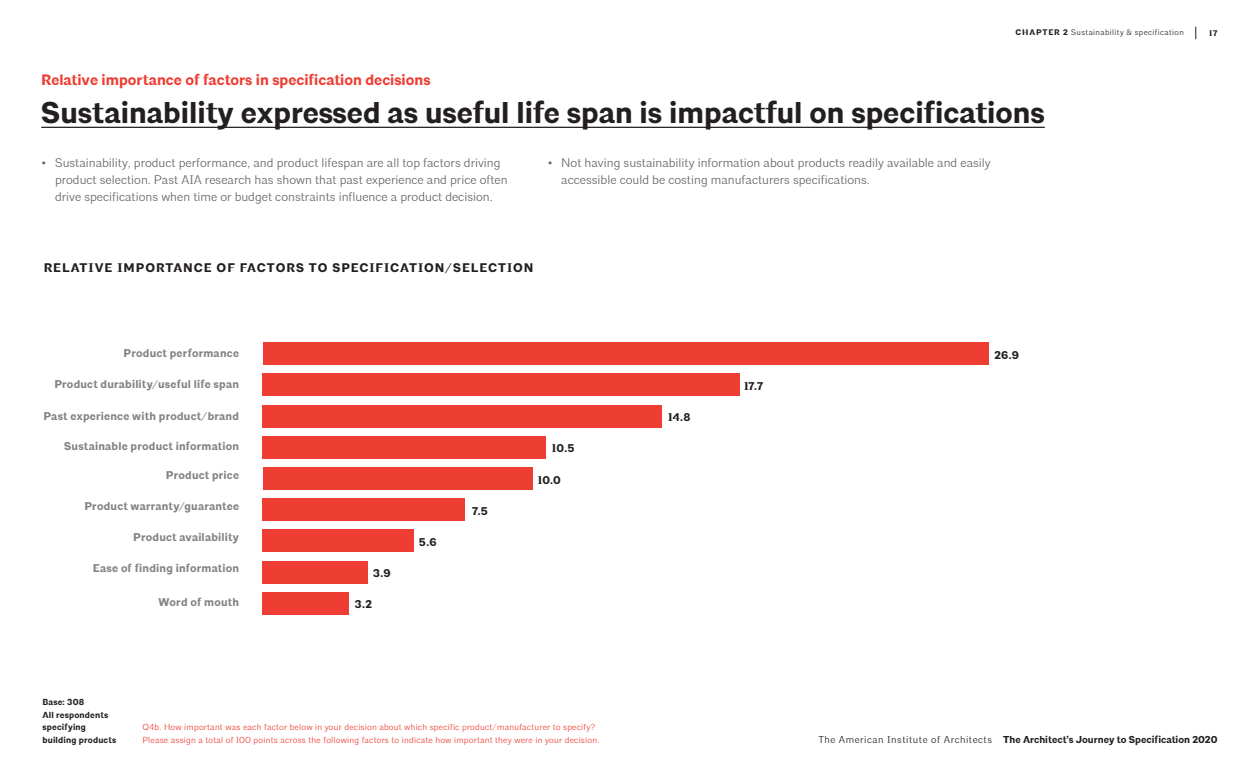
<style>
.page{position:relative;width:1260px;height:765px;background:#fff}
.page>*{position:absolute;margin:0;border:0;box-sizing:border-box;transform-origin:0 0}
.t1{font:700 30px "Architype";color:#231f20}
.t2{font:700 15px "Architype";color:#ee3e34}
.t3{font:300 12.5px/16.9px "Architype";color:#636366}
.t4{font:700 12.5px "Architype";letter-spacing:.08em;color:#231f20}
.t5{font:700 11.25px "Architype";letter-spacing:.02em;color:#808285}
.t6{font:700 11.25px "Architype";letter-spacing:.005em;color:#231f20}
.t7{font:700 10px "Architype";color:#231f20}
.t8{font:300 8.75px/12.5px "Architype";letter-spacing:.02em;color:#ee3e34}
.t9{font:700 8.75px/12.5px "Architype";letter-spacing:.02em;color:#231f20}
.t10{font:300 8.12px "Architype";letter-spacing:.05em;color:#231f20}
.t11{font:700 8.12px "Architype";color:#231f20}
.s1{font-weight:700}
.s2{font-weight:300}
</style>
<div class="page">
<div style="left:263px;top:343px;width:726px;height:22px;background:#ee3e34"></div>
<div style="left:263px;top:374px;width:477px;height:22px;background:#ee3e34"></div>
<div style="left:263px;top:405px;width:399px;height:22px;background:#ee3e34"></div>
<div style="left:263px;top:436px;width:283px;height:23px;background:#ee3e34"></div>
<div style="left:263px;top:467px;width:269px;height:23px;background:#ee3e34"></div>
<div style="left:263px;top:499px;width:202px;height:22px;background:#ee3e34"></div>
<div style="left:263px;top:530px;width:151px;height:22px;background:#ee3e34"></div>
<div style="left:263px;top:561px;width:105px;height:22px;background:#ee3e34"></div>
<div style="left:263px;top:592px;width:86px;height:23px;background:#ee3e34"></div>
<hr style="left:41px;top:127px;width:1004px;height:1px;background:#231f20">
<svg style="left:1195px;top:27px;width:1px;height:12px"></svg>
<p class="t2" style="left:41px;top:70px;width:391px">Relative importance of factors in specification decisions</p>
<p class="t10" style="left:1016px;top:28px;width:170px"><span class="s1">CHAPTER 2</span> Sustainability &amp; specification</p>
<p class="t11" style="left:1209px;top:28px;width:10px">17</p>
<h1 class="t1" style="left:41px;top:94px;width:1005px">Sustainability expressed as useful life span is impactful on specifications</h1>
<p class="t3" style="left:55px;top:154px;width:454px;text-indent:-14px">• Sustainability, product performance, and product lifespan are all top factors driving product selection. Past AIA research has shown that past experience and price often drive specifications when time or budget constraints influence a product decision.</p>
<p class="t3" style="left:561px;top:154px;width:431px;text-indent:-14px">• Not having sustainability information about products readily available and easily accessible could be costing manufacturers specifications.</p>
<p class="t4" style="left:44px;top:260px;width:491px">RELATIVE IMPORTANCE OF FACTORS TO SPECIFICATION/SELECTION</p>
<p class="t5" style="left:124px;top:346px;width:117px">Product performance</p>
<p class="t6" style="left:994px;top:348px;width:26px">26.9</p>
<p class="t6" style="left:744px;top:379px;width:21px">17.7</p>
<p class="t6" style="left:668px;top:410px;width:24px">14.8</p>
<p class="t6" style="left:552px;top:442px;width:24px">10.5</p>
<p class="t6" style="left:538px;top:473px;width:25px">10.0</p>
<p class="t6" style="left:472px;top:504px;width:17px">7.5</p>
<p class="t6" style="left:419px;top:535px;width:19px">5.6</p>
<p class="t6" style="left:373px;top:566px;width:19px">3.9</p>
<p class="t6" style="left:355px;top:598px;width:19px">3.2</p>
<p class="t5" style="left:54px;top:377px;width:186px">Product durability/useful life span</p>
<p class="t5" style="left:43px;top:409px;width:197px">Past experience with product/brand</p>
<p class="t5" style="left:64px;top:439px;width:177px">Sustainable product information</p>
<p class="t5" style="left:166px;top:468px;width:75px">Product price</p>
<p class="t5" style="left:84px;top:499px;width:156px">Product warranty/guarantee</p>
<p class="t5" style="left:133px;top:531px;width:107px">Product availability</p>
<p class="t5" style="left:93px;top:562px;width:148px">Ease of finding information</p>
<p class="t5" style="left:159px;top:595px;width:82px">Word of mouth</p>
<p class="t9" style="left:42px;top:696px;width:75px">Base: 308<br>All respondents specifying building products</p>
<p class="t8" style="left:142px;top:721px;width:458px">Q4b. How important was each factor below in your decision about which specific product/manufacturer to specify?<br>Please assign a total of 100 points across the following factors to indicate how important they were in your decision.</p>
<p class="t7" style="left:818px;top:733px;width:401px"><span class="s2">The American Institute of Architects</span> The Architect’s Journey to Specification 2020</p>
</div>
